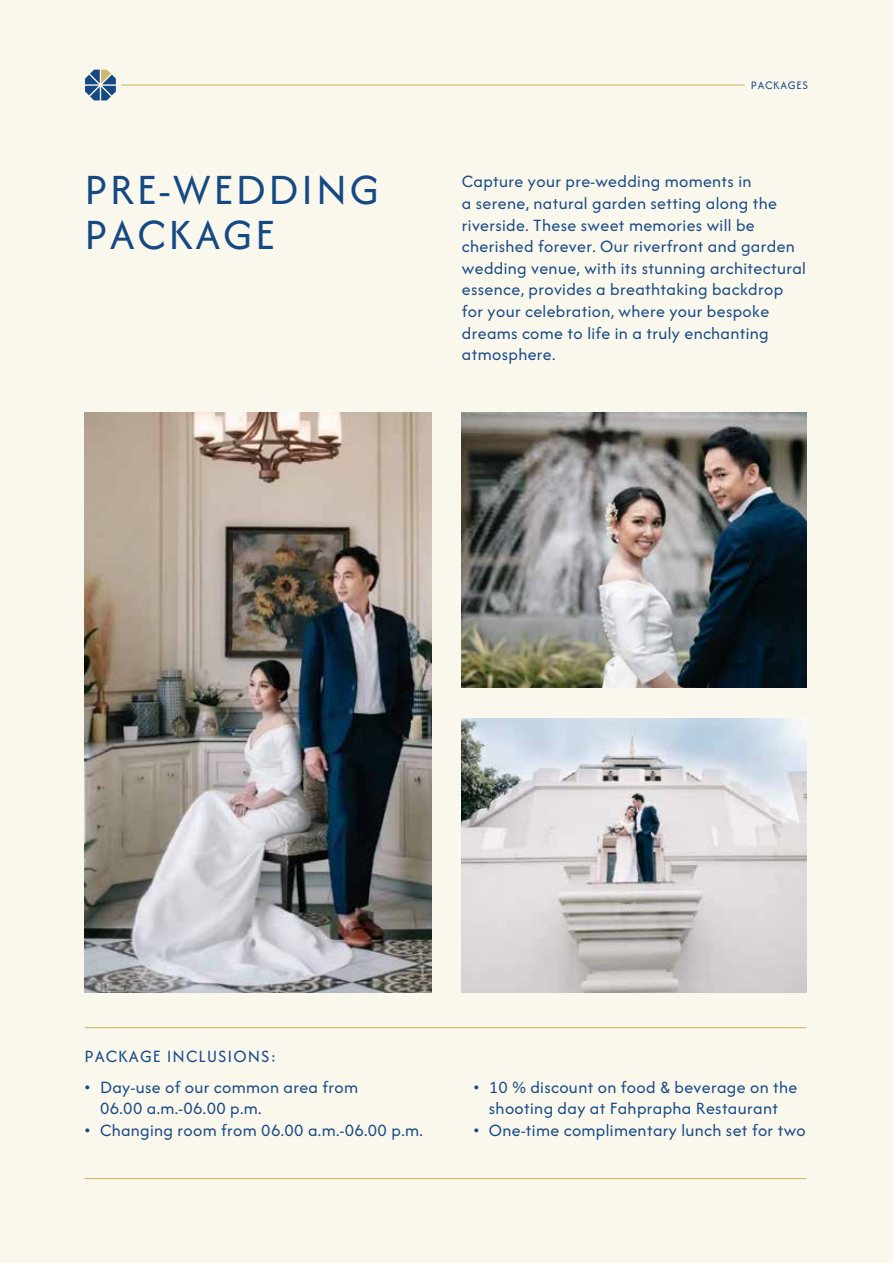
<style>
.page{position:relative;width:893px;height:1263px;background:#faf7ed}
.page>*{position:absolute;margin:0;border:0;box-sizing:border-box;transform-origin:0 0}
.t1{font:45px/45px "Afacad";letter-spacing:.06em;color:#154984}
.t2{font:18px/21.6px "Afacad";letter-spacing:.02em;color:#154984}
.t3{font:18px "Afacad";letter-spacing:.06em;color:#144a88}
.t4{font:12px "Afacad";letter-spacing:.06em;color:#144a88}
</style>
<div class="page">
<img style="left:85px;top:413px;width:346px;height:580px">
<hr style="left:85px;top:1178px;width:721px;height:1px;background:#ceb96d">
<hr style="left:85px;top:1027px;width:721px;height:1px;background:#ceb96d">
<img style="left:462px;top:413px;width:344px;height:274px">
<img style="left:462px;top:718px;width:344px;height:275px">
<svg style="left:85px;top:70px;width:31px;height:30px"></svg>
<hr style="left:121px;top:84px;width:624px;height:2px;background:#ceb96d">
<h1 class="t1" style="left:85px;top:167px;width:296px">PRE-WEDDING<br>PACKAGE</h1>
<p class="t4" style="left:751px;top:78px;width:58px">PACKAGES</p>
<p class="t2" style="left:462px;top:171px;width:346px">Capture your pre-wedding moments in<br>a serene, natural garden setting along the riverside. These sweet memories will be cherished forever. Our riverfront and garden wedding venue, with its stunning architectural essence, provides a breathtaking backdrop for your celebration, where your bespoke dreams come to life in a truly enchanting atmosphere.</p>
<p class="t3" style="left:85px;top:1045px;width:193px">PACKAGE INCLUSIONS:</p>
<p class="t2" style="left:100px;top:1076px;width:260px;text-indent:-15px">• Day-use of our common area from<br>06.00 a.m.-06.00 p.m.</p>
<p class="t2" style="left:85px;top:1119px;width:340px">• Changing room from 06.00 a.m.-06.00 p.m.</p>
<p class="t2" style="left:473px;top:1076px;width:325px;text-align:center">• 10 % discount on food &amp; beverage on the shooting day at Fahprapha Restaurant</p>
<p class="t2" style="left:473px;top:1119px;width:334px">• One-time complimentary lunch set for two</p>
</div>
